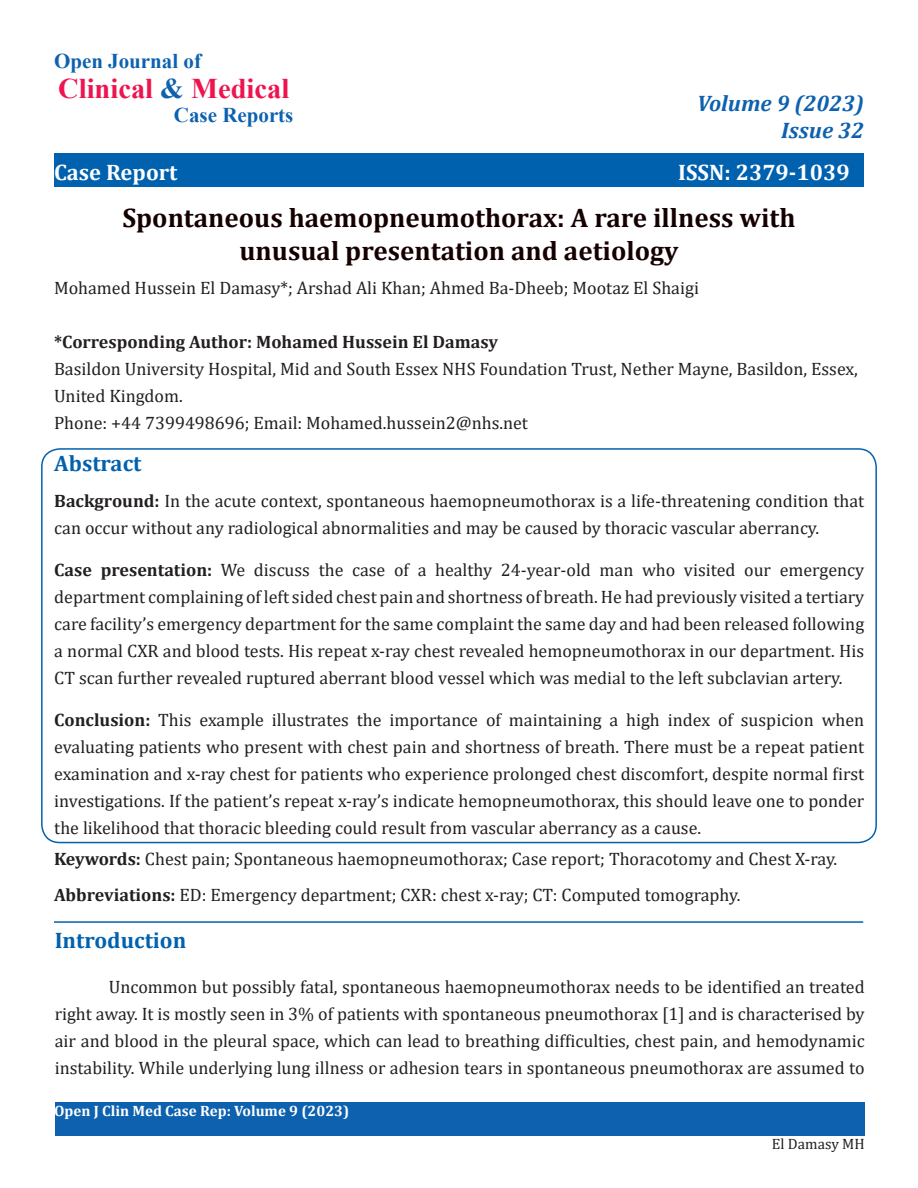
<style>
.page{position:relative;width:918px;height:1188px;background:#fff}
.page>*{position:absolute;margin:0;border:0;box-sizing:border-box;transform-origin:0 0}
.t1{font:700 28.5px "Times New Roman";color:#ed1450}
.t2{font:700 27px "Cambria";color:#150000}
.t3{font:700 22.5px "Cambria";color:#fff}
.t4{font:italic 700 22.5px "Cambria";color:#0d61af}
.t5{font:700 22.5px "Cambria";color:#0061af}
.t6{font:700 21px "Times New Roman";color:#0d61af}
.t7{font:18px/27px "Cambria";color:#231f20;text-align:justify}
.t8{font:700 18px "Cambria";color:#231f20}
.t9{font:700 15px "Cambria";color:#fff}
.t10{font:15px "Cambria";color:#231f20}
.s1{color:#0d61af}
.s2{font-weight:700}
</style>
<div class="page">
<div style="left:54px;top:153px;width:810px;height:34px;background:#0061af"></div>
<div style="left:55px;top:1102px;width:810px;height:34px;background:#0d61af"></div>
<div style="left:41px;top:448px;width:836px;height:395px;border:2px solid #0061af;border-radius:18px"></div>
<hr style="left:54px;top:921px;width:809px;height:2px;background:#0061af">
<p class="t6" style="left:54px;top:46px;width:149px">Open Journal of</p>
<p class="t1" style="left:58px;top:68px;width:233px">Clinical <span class="s1">&amp;</span> Medical</p>
<p class="t6" style="left:174px;top:100px;width:121px">Case Reports</p>
<p class="t3" style="left:54px;top:156px;width:125px">Case Report</p>
<p class="t4" style="left:697px;top:88px;width:168px">Volume 9 (2023)</p>
<p class="t4" style="left:781px;top:115px;width:84px">Issue 32</p>
<p class="t3" style="left:678px;top:156px;width:173px">ISSN: 2379-1039</p>
<p class="t2" style="left:122px;top:198px;width:675px">Spontaneous haemopneumothorax: A rare illness with</p>
<p class="t2" style="left:240px;top:231px;width:440px">unusual presentation and aetiology</p>
<p class="t7" style="left:54px;top:274px;width:647px">Mohamed Hussein El Damasy*; Arshad Ali Khan; Ahmed Ba-Dheeb; Mootaz El Shaigi</p>
<p class="t8" style="left:54px;top:329px;width:446px">*Corresponding Author: Mohamed Hussein El Damasy</p>
<p class="t7" style="left:54px;top:355px;width:806px">Basildon University Hospital, Mid and South Essex NHS Foundation Trust, Nether Mayne, Basildon, Essex,<br>United Kingdom.</p>
<p class="t7" style="left:54px;top:409px;width:476px">Phone: +44 7399498696; Email: Mohamed.hussein2@nhs.net</p>
<p class="t5" style="left:54px;top:447px;width:89px">Abstract</p>
<p class="t7" style="left:54px;top:487px;width:811px"><span class="s2">Background:</span> In the acute context, spontaneous haemopneumothorax is a life-threatening condition that can occur without any radiological abnormalities and may be caused by thoracic vascular aberrancy.</p>
<p class="t7" style="left:54px;top:556px;width:812px"><span class="s2">Case presentation:</span> We discuss the case of a healthy 24-year-old man who visited our emergency department complaining of left sided chest pain and shortness of breath. He had previously visited a tertiary care facility’s emergency department for the same complaint the same day and had been released following a normal CXR and blood tests. His repeat x-ray chest revealed hemopneumothorax in our department. His CT scan further revealed ruptured aberrant blood vessel which was medial to the left subclavian artery.</p>
<p class="t7" style="left:54px;top:706px;width:812px"><span class="s2">Conclusion:</span> This example illustrates the importance of maintaining a high index of suspicion when evaluating patients who present with chest pain and shortness of breath. There must be a repeat patient examination and x-ray chest for patients who experience prolonged chest discomfort, despite normal first investigations. If the patient’s repeat x-ray’s indicate hemopneumothorax, this should leave one to ponder the likelihood that thoracic bleeding could result from vascular aberrancy as a cause.</p>
<p class="t7" style="left:54px;top:845px;width:785px"><span class="s2">Keywords:</span> Chest pain; Spontaneous haemopneumothorax; Case report; Thoracotomy and Chest X-ray.</p>
<p class="t7" style="left:54px;top:881px;width:688px"><span class="s2">Abbreviations:</span> ED: Emergency department; CXR: chest x-ray; CT: Computed tomography.</p>
<p class="t5" style="left:55px;top:925px;width:133px">Introduction</p>
<p class="t7" style="left:55px;top:973px;width:812px;text-indent:54px">Uncommon but possibly fatal, spontaneous haemopneumothorax needs to be identified an treated right away. It is mostly seen in 3% of patients with spontaneous pneumothorax [1] and is characterised by air and blood in the pleural space, which can lead to breathing difficulties, chest pain, and hemodynamic instability. While underlying lung illness or adhesion tears in spontaneous pneumothorax are assumed to</p>
<p class="t9" style="left:54px;top:1100px;width:297px">Open J Clin Med Case Rep: Volume 9 (2023)</p>
<p class="t10" style="left:772px;top:1135px;width:94px">El Damasy MH</p>
</div>
